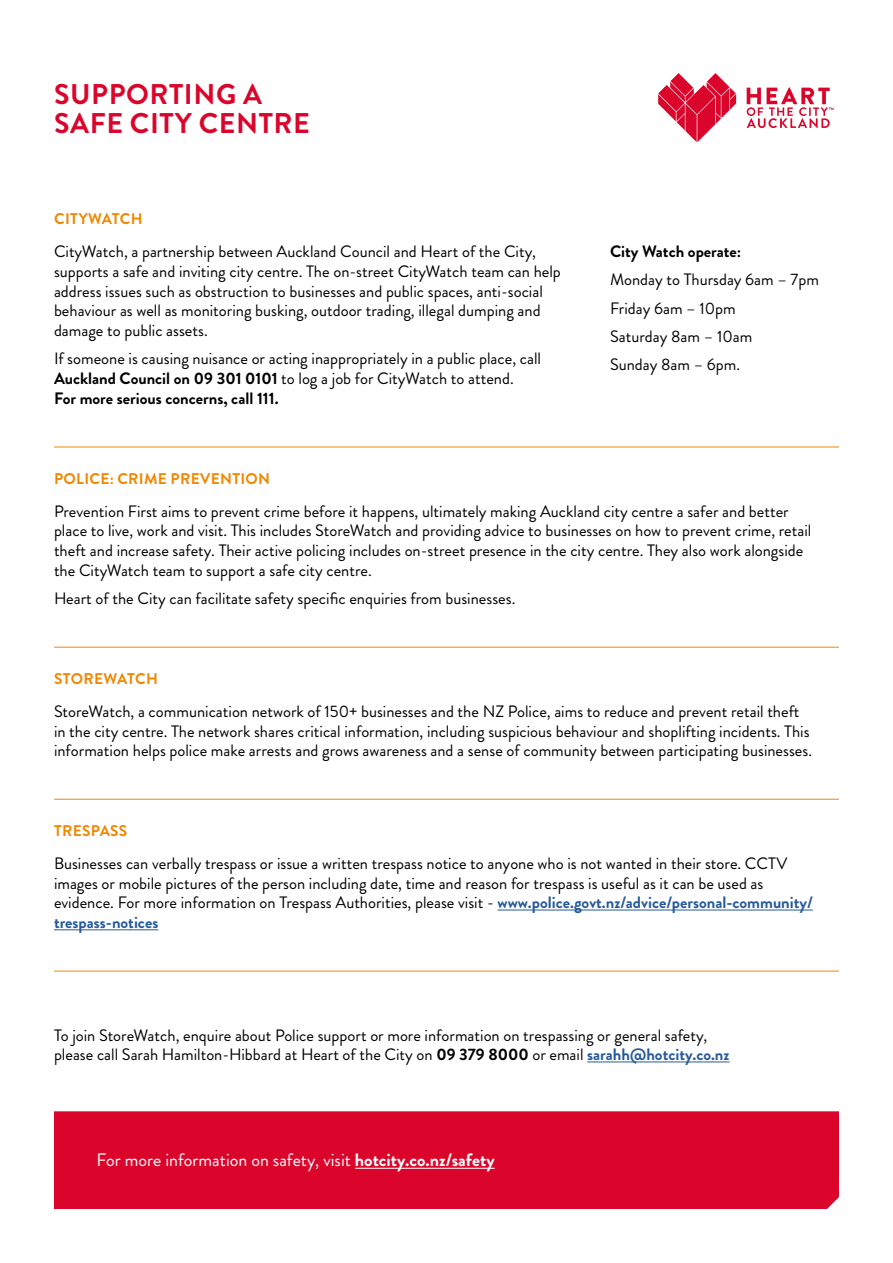
<style>
.page{position:relative;width:893px;height:1263px;background:#fff}
.page>*{position:absolute;margin:0;border:0;box-sizing:border-box;transform-origin:0 0}
.t1{font:700 28.5px/28.5px "Brandon Grotesque";letter-spacing:.02em;color:#db052c}
.t2{font:18px "Brandon Grotesque";color:#fff}
.t3{font:16.5px/19.8px "Brandon Grotesque";color:#000}
.t4{font:700 16.5px "Brandon Grotesque";color:#000}
.t5{font:700 15.45px "Brandon Grotesque";letter-spacing:.02em;color:#f18700}
.s1{font-weight:700}
.s2{font-weight:700;color:#275b9b}
</style>
<div class="page">
<hr style="left:54px;top:447px;width:785px;height:1px;background:#f18700">
<hr style="left:498px;top:910px;width:315px;height:1px;background:#275b9b">
<hr style="left:54px;top:929px;width:104px;height:1px;background:#275b9b">
<hr style="left:54px;top:971px;width:785px;height:1px;background:#f18700">
<svg style="left:658px;top:73px;width:78px;height:69px"></svg>
<svg style="left:747px;top:87px;width:87px;height:41px"></svg>
<hr style="left:54px;top:647px;width:785px;height:1px;background:#f18700">
<hr style="left:54px;top:799px;width:785px;height:1px;background:#f18700">
<div style="left:54px;top:1111px;width:785px;height:98px;background:#db052c"></div>
<hr style="left:355px;top:1168px;width:140px;height:1px;background:#fff">
<hr style="left:587px;top:1061px;width:143px;height:1px;background:#275b9b">
<h1 class="t1" style="left:54px;top:81px;width:257px">SUPPORTING A<br>SAFE CITY CENTRE</h1>
<p class="t5" style="left:54px;top:208px;width:90px">CITYWATCH</p>
<p class="t3" style="left:54px;top:242px;width:508px">CityWatch, a partnership between Auckland Council and Heart of the City, supports a safe and inviting city centre. The on-street CityWatch team can help address issues such as obstruction to businesses and public spaces, anti-social behaviour as well as monitoring busking, outdoor trading, illegal dumping and damage to public assets.</p>
<p class="t3" style="left:54px;top:349px;width:489px">If someone is causing nuisance or acting inappropriately in a public place, call<br><span class="s1">Auckland Council on 09 301 0101</span> to log a job for CityWatch to attend.<br><span class="s1">For more serious concerns, call 111.</span></p>
<p class="t5" style="left:54px;top:468px;width:218px">POLICE: CRIME PREVENTION</p>
<p class="t4" style="left:610px;top:240px;width:133px">City Watch operate:</p>
<p class="t3" style="left:610px;top:266px;width:210px;line-height:28.3px">Monday to Thursday 6am – 7pm<br>Friday 6am – 10pm<br>Saturday 8am – 10am<br>Sunday 8am – 6pm.</p>
<p class="t3" style="left:54px;top:501px;width:759px">Prevention First aims to prevent crime before it happens, ultimately making Auckland city centre a safer and better place to live, work and visit. This includes StoreWatch and providing advice to businesses on how to prevent crime, retail theft and increase safety. Their active policing includes on-street presence in the city centre. They also work alongside the CityWatch team to support a safe city centre.</p>
<p class="t3" style="left:54px;top:589px;width:463px">Heart of the City can facilitate safety specific enquiries from businesses.</p>
<p class="t5" style="left:54px;top:668px;width:105px">STOREWATCH</p>
<p class="t3" style="left:54px;top:701px;width:760px">StoreWatch, a communication network of 150+ businesses and the NZ Police, aims to reduce and prevent retail theft in the city centre. The network shares critical information, including suspicious behaviour and shoplifting incidents. This information helps police make arrests and grows awareness and a sense of community between participating businesses.</p>
<p class="t5" style="left:54px;top:820px;width:75px">TRESPASS</p>
<p class="t3" style="left:54px;top:853px;width:760px">Businesses can verbally trespass or issue a written trespass notice to anyone who is not wanted in their store. CCTV images or mobile pictures of the person including date, time and reason for trespass is useful as it can be used as evidence. For more information on Trespass Authorities, please visit - <span class="s2">www.police.govt.nz/advice/personal-community/ trespass-notices</span></p>
<p class="t3" style="left:54px;top:1025px;width:677px">To join StoreWatch, enquire about Police support or more information on trespassing or general safety, please call Sarah Hamilton-Hibbard at Heart of the City on <span class="s1">09 379 8000</span> or email <span class="s2">sarahh@hotcity.co.nz</span></p>
<p class="t2" style="left:97px;top:1148px;width:400px">For more information on safety, visit <span class="s1">hotcity.co.nz/safety</span></p>
</div>
